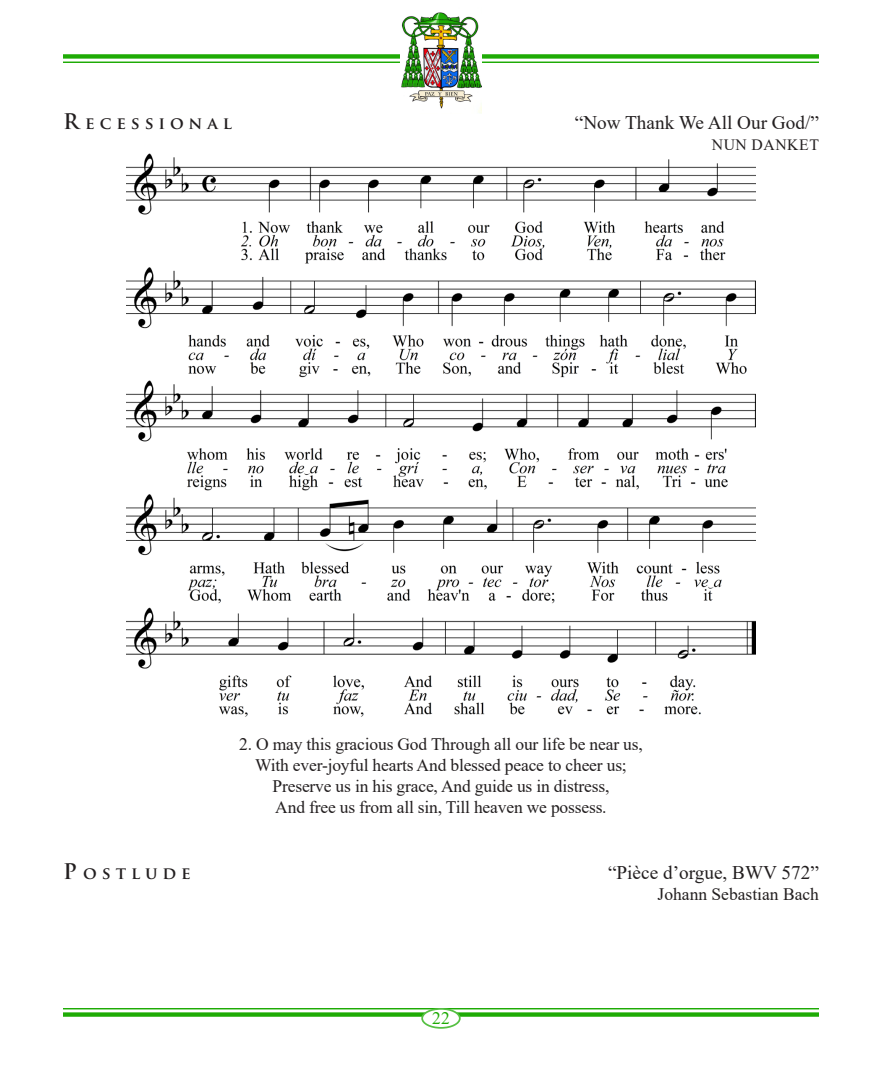
<style>
.page{position:relative;width:882px;height:1071px;background:#fff}
.page>*{position:absolute;margin:0;border:0;box-sizing:border-box;transform-origin:0 0}
.t1{font:19.25px "Times New Roman";color:#231f20}
.t2{font:17.5px "Times New Roman";letter-spacing:-.01em;color:#231f20}
.t3{font:17.5px "Times New Roman";color:#1eab05}
.t4{font:700 16.62px "Trajan Pro";letter-spacing:.3em;color:#231f20}
.t5{font:15.75px "Times New Roman";letter-spacing:.035em;color:#231f20}
.s1{font-size:21px}
</style>
<div class="page">
<hr style="left:63px;top:1008px;width:756px;height:1px;background:#1eab05">
<div style="left:63px;top:1012px;width:756px;height:5px;background:#1eab05"></div>
<div style="left:422px;top:1009px;width:38px;height:19px;background:#fff;border-radius:50%"></div>
<div style="left:421px;top:1008px;width:40px;height:21px;border:2px solid #56c043;border-radius:50%"></div>
<div style="left:63px;top:54px;width:756px;height:5px;background:#1eab05"></div>
<hr style="left:63px;top:62px;width:756px;height:1px;background:#1eab05">
<img style="left:400px;top:12px;width:82px;height:101px">
<img style="left:126px;top:153px;width:630px;height:564px">
<p class="t4" style="left:63px;top:113px;width:171px"><span class="s1">R</span>ecessional</p>
<p class="t1" style="left:575px;top:109px;width:246px">“Now Thank We All Our God/”</p>
<p class="t5" style="left:712px;top:134px;width:109px">NUN DANKET</p>
<p class="t2" style="left:239px;top:732px;width:405px">2. O may this gracious God Through all our life be near us,</p>
<p class="t2" style="left:255px;top:753px;width:373px">With ever-joyful hearts And blessed peace to cheer us;</p>
<p class="t2" style="left:273px;top:774px;width:338px">Preserve us in his grace, And guide us in distress,</p>
<p class="t2" style="left:275px;top:795px;width:333px">And free us from all sin, Till heaven we possess.</p>
<p class="t4" style="left:63px;top:863px;width:129px"><span class="s1">P</span>ostlude</p>
<p class="t1" style="left:608px;top:859px;width:212px">“Pièce d’orgue, BWV 572”</p>
<p class="t2" style="left:658px;top:882px;width:163px">Johann Sebastian Bach</p>
<p class="t3" style="left:432px;top:1006px;width:19px">22</p>
</div>
